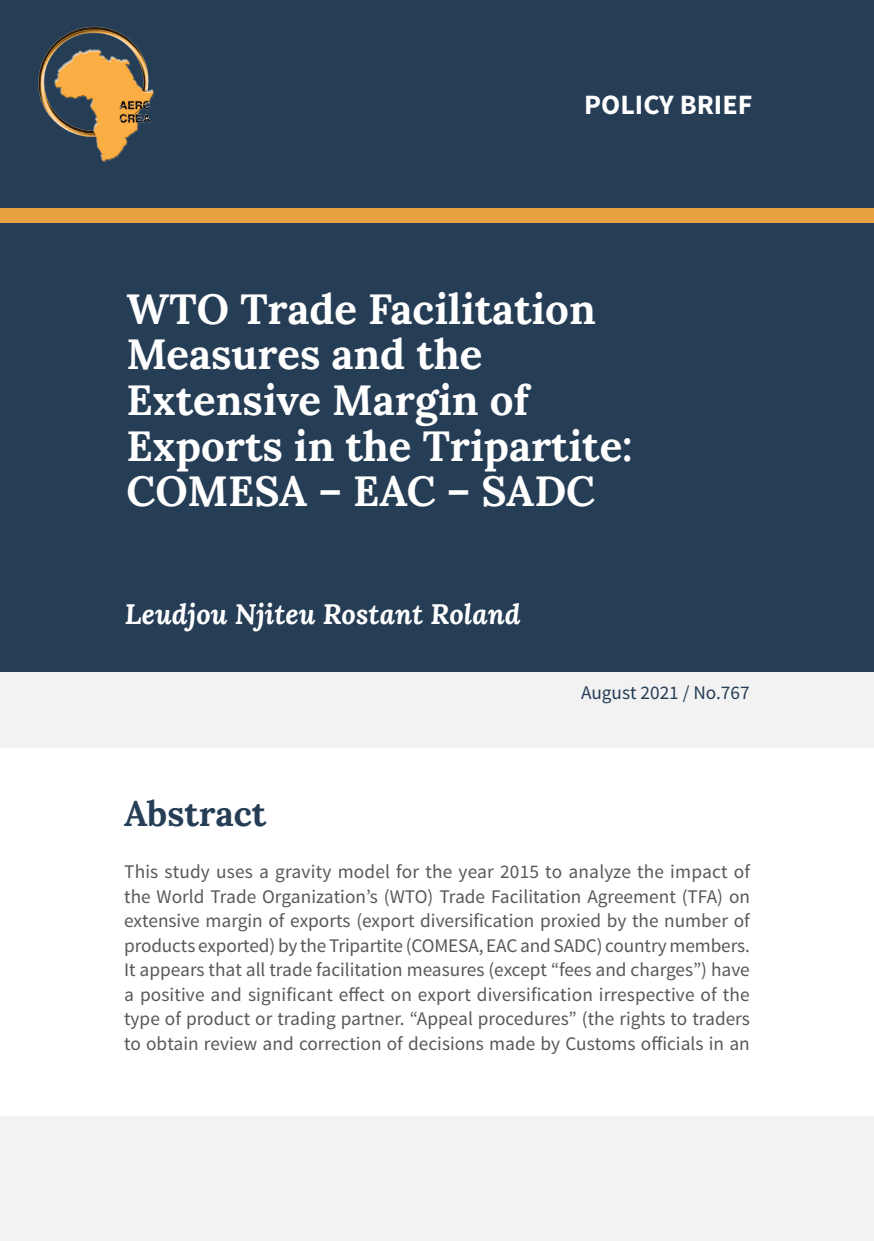
<style>
.page{position:relative;width:874px;height:1241px;background:#fff}
.page>*{position:absolute;margin:0;border:0;box-sizing:border-box;transform-origin:0 0}
.Title_Page_Header{font:700 42px/45.5px "Lora";color:#fff}
.Header_A{font:700 35px "Lora";color:#263d56}
.Header_C{font:italic 700 28px "Lora";color:#fff}
.Body_text{font:700 28px "Source Sans Pro";color:#fff}
.Body_text-2{font:19.25px/24.5px "Source Sans Pro";color:#57585a;text-align:justify}
.Body_text-3{font:19.25px "Source Sans Pro";color:#263d56}
</style>
<div class="page">
<div style="left:0;top:0;width:873px;height:683px;background:#263d56"></div>
<div style="left:0;top:672px;width:873px;height:76px;background:#f2f2f2"></div>
<div style="left:0;top:207px;width:873px;height:15px;background:#e6a141"></div>
<div style="left:0;top:1116px;width:873px;height:124px;background:#f2f2f2"></div>
<img style="left:38px;top:27px;width:116px;height:135px">
<p class="Body_text" style="left:584px;top:87px;width:170px">POLICY BRIEF</p>
<p class="Title_Page_Header" style="left:126px;top:286px;width:507px">WTO Trade Facilitation<br>Measures and the<br>Extensive Margin of<br>Exports in the Tripartite:<br>COMESA – EAC – SADC</p>
<p class="Header_C" style="left:125px;top:595px;width:397px">Leudjou Njiteu Rostant Roland</p>
<p class="Body_text-3" style="left:580px;top:680px;width:170px">August 2021 / No.767</p>
<p class="Header_A" style="left:124px;top:790px;width:144px">Abstract</p>
<p class="Body_text-2" style="left:124px;top:859px;width:627px">This study uses a gravity model for the year 2015 to analyze the impact of the World Trade Organization’s (WTO) Trade Facilitation Agreement (TFA) on extensive margin of exports (export diversification proxied by the number of products exported) by the Tripartite (COMESA, EAC and SADC) country members.<br>It appears that all trade facilitation measures (except “fees and charges”) have a positive and significant effect on export diversification irrespective of the type of product or trading partner. “Appeal procedures” (the rights to traders to obtain review and correction of decisions made by Customs officials in an</p>
</div>
